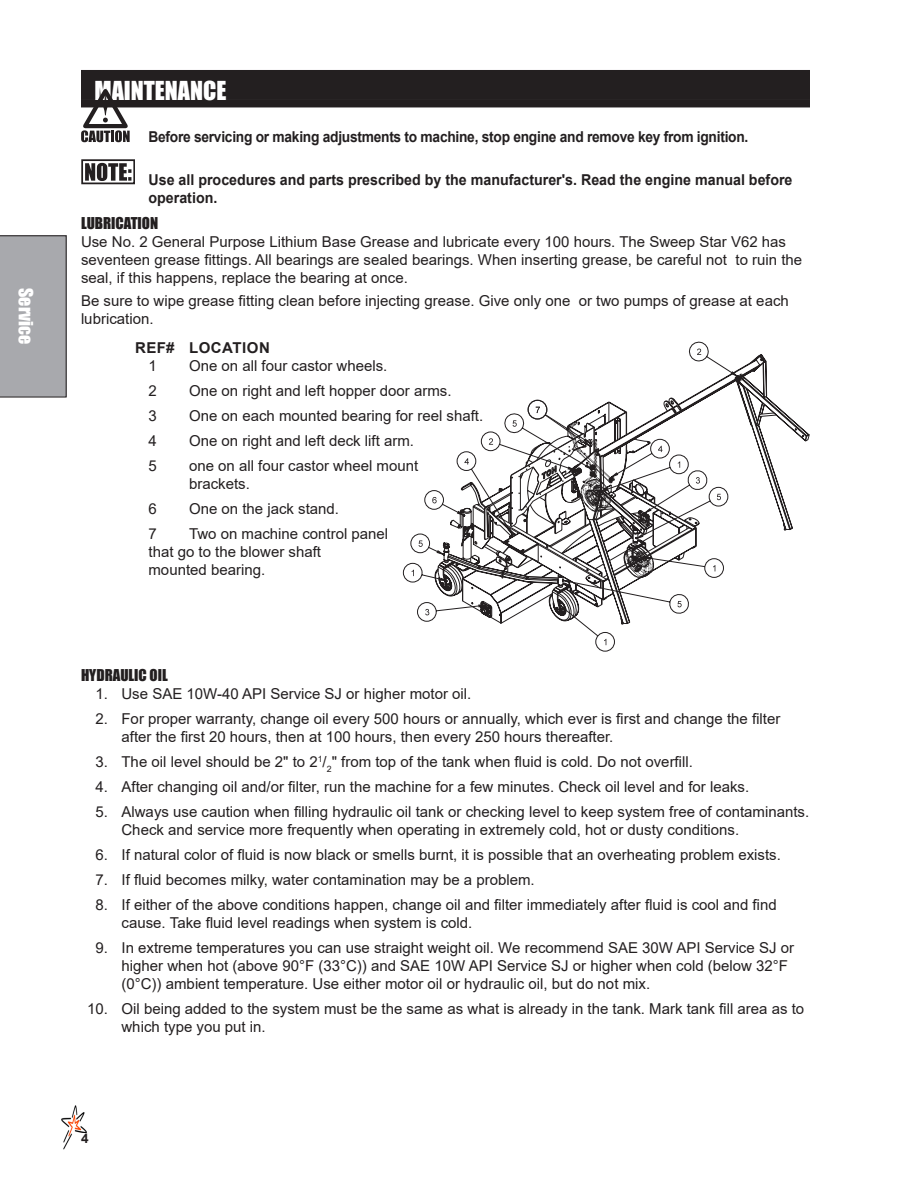
<style>
.page{position:relative;width:918px;height:1188px;background:#fff}
.page>*{position:absolute;margin:0;border:0;box-sizing:border-box;transform-origin:0 0}
.Header_Left{font:24px "Impact";color:#fff}
.t1{font:18px "Impact";color:#fff}
._1__2__3{font:15px/18px "Arial";color:#231f20}
.Body_text{font:15px/18px "Arial";color:#231f20}
.Warning_Danger_Cauti{font:700 15px/18px "Arial";color:#231f20;scale:.95 1}
.Warning_Danger_Cauti-2{font:700 15px "Arial";letter-spacing:-.02em;color:#231f20;scale:.92 1}
.Subhead_1{font:15px "Impact";color:#231f20}
.Subhead_2{font:700 15px "Arial";letter-spacing:.035em;color:#231f20}
.t2{font:700 13.5px "Arial";color:#231f20}
</style>
<div class="page">
<img style="left:61px;top:1105px;width:26px;height:45px">
<div style="left:79px;top:1133px;width:27px;height:8px;background:#fff"></div>
<div style="left:0;top:235px;width:67px;height:162px;background:#a8a9ad"></div>
<div style="left:81px;top:70px;width:729px;height:30px;background:#231f20"></div>
<div style="left:81px;top:100px;width:729px;height:7px;background:#231f20"></div>
<svg style="left:81px;top:107px;width:49px;height:35px"></svg>
<svg style="left:85px;top:163px;width:46px;height:18px"></svg>
<div style="left:81px;top:159px;width:54px;height:25px;border:2px solid #231f20"></div>
<svg style="left:744px;top:376px;width:65px;height:155px"></svg>
<svg style="left:403px;top:341px;width:341px;height:304px"></svg>
<div style="left:596px;top:632px;width:19px;height:19px;border:1px solid #231f20;border-radius:50%"></div>
<p class="t1" style="left:40px;top:288px;width:58px;rotate:90deg">Service</p>
<p class="Header_Left" style="left:94px;top:72px;width:133px">MAINTENANCE</p>
<p class="Warning_Danger_Cauti-2" style="left:148px;top:126px;width:654px">Before servicing or making adjustments to machine, stop engine and remove key from ignition.</p>
<p class="Warning_Danger_Cauti" style="left:148px;top:170px;width:679px">Use all procedures and parts prescribed by the manufacturer's. Read the engine manual before operation.</p>
<p class="Subhead_1" style="left:81px;top:211px;width:79px">LUBRICATION</p>
<p class="Body_text" style="left:81px;top:232px;width:723px">Use No. 2 General Purpose Lithium Base Grease and lubricate every 100 hours. The Sweep Star V62 has seventeen grease fittings. All bearings are sealed bearings. When inserting grease, be careful not to ruin the seal, if this happens, replace the bearing at once.</p>
<p class="Body_text" style="left:81px;top:292px;width:709px">Be sure to wipe grease fitting clean before injecting grease. Give only one or two pumps of grease at each lubrication.</p>
<p class="Subhead_2" style="left:135px;top:337px;width:136px">REF# LOCATION</p>
<p class="_1__2__3" style="left:148px;top:357px;width:10px">1</p>
<p class="_1__2__3" style="left:189px;top:357px;width:200px">One on all four castor wheels.</p>
<p class="_1__2__3" style="left:148px;top:382px;width:10px">2</p>
<p class="_1__2__3" style="left:189px;top:382px;width:264px">One on right and left hopper door arms.</p>
<p class="_1__2__3" style="left:148px;top:407px;width:10px">3</p>
<p class="_1__2__3" style="left:189px;top:407px;width:296px">One on each mounted bearing for reel shaft.</p>
<p class="_1__2__3" style="left:148px;top:432px;width:10px">4</p>
<p class="_1__2__3" style="left:189px;top:432px;width:227px">One on right and left deck lift arm.</p>
<p class="_1__2__3" style="left:148px;top:457px;width:10px">5</p>
<p class="_1__2__3" style="left:189px;top:457px;width:231px">one on all four castor wheel mount brackets.</p>
<p class="_1__2__3" style="left:148px;top:500px;width:10px">6</p>
<p class="_1__2__3" style="left:189px;top:500px;width:152px">One on the jack stand.</p>
<p class="_1__2__3" style="left:148px;top:525px;width:10px">7</p>
<p class="_1__2__3" style="left:148px;top:525px;width:241px;text-indent:40px">Two on machine control panel that go to the blower shaft<br>mounted bearing.</p>
<p class="Subhead_1" style="left:81px;top:663px;width:88px">HYDRAULIC OIL</p>
<p class="_1__2__3" style="left:95px;top:684px;width:377px">1. Use SAE 10W-40 API Service SJ or higher motor oil.</p>
<p class="_1__2__3" style="left:122px;top:709px;width:660px;text-indent:-26px">2. For proper warranty, change oil every 500 hours or annually, which ever is first and change the filter after the first 20 hours, then at 100 hours, then every 250 hours thereafter.</p>
<p class="_1__2__3" style="left:95px;top:753px;width:599px">3. The oil level should be 2" to 2<sup>1</sup>/<sub>2</sub>" from top of the tank when fluid is cold. Do not overfill.</p>
<p class="_1__2__3" style="left:95px;top:778px;width:655px">4. After changing oil and/or filter, run the machine for a few minutes. Check oil level and for leaks.</p>
<p class="_1__2__3" style="left:122px;top:803px;width:689px;text-indent:-26px">5. Always use caution when filling hydraulic oil tank or checking level to keep system free of contaminants.<br>Check and service more frequently when operating in extremely cold, hot or dusty conditions.</p>
<p class="_1__2__3" style="left:95px;top:846px;width:687px">6. If natural color of fluid is now black or smells burnt, it is possible that an overheating problem exists.</p>
<p class="_1__2__3" style="left:95px;top:871px;width:441px">7. If fluid becomes milky, water contamination may be a problem.</p>
<p class="_1__2__3" style="left:122px;top:896px;width:657px;text-indent:-26px">8. If either of the above conditions happen, change oil and filter immediately after fluid is cool and find cause. Take fluid level readings when system is cold.</p>
<p class="_1__2__3" style="left:122px;top:939px;width:674px;text-indent:-26px">9. In extreme temperatures you can use straight weight oil. We recommend SAE 30W API Service SJ or higher when hot (above 90°F (33°C)) and SAE 10W API Service SJ or higher when cold (below 32°F (0°C)) ambient temperature. Use either motor oil or hydraulic oil, but do not mix.</p>
<p class="_1__2__3" style="left:122px;top:1000px;width:684px;text-indent:-34px">10. Oil being added to the system must be the same as what is already in the tank. Mark tank fill area as to which type you put in.</p>
<p class="t2" style="left:81px;top:1129px;width:9px">4</p>
</div>
